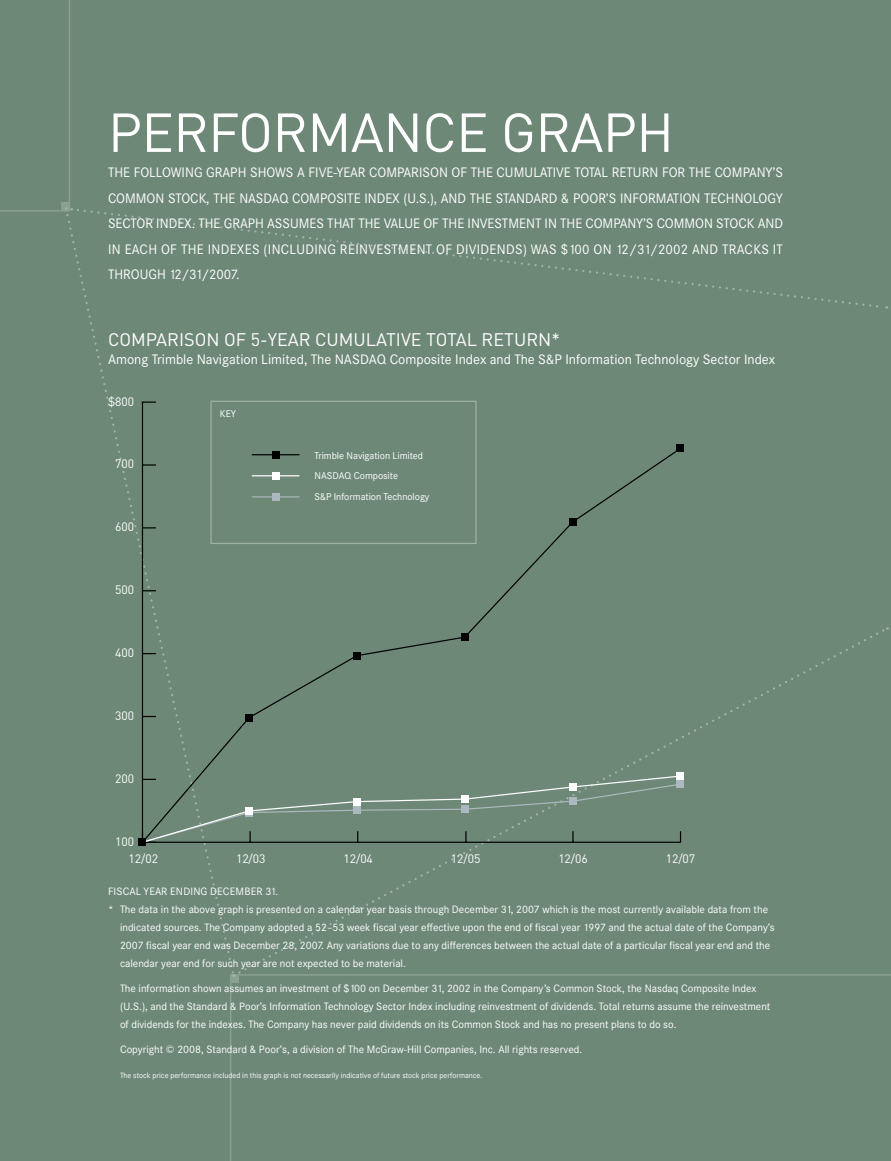
<style>
.page{position:relative;width:891px;height:1161px;background:#6e8878}
.page>*{position:absolute;margin:0;border:0;box-sizing:border-box;transform-origin:0 0}
.t1{font:54px "DIN";letter-spacing:-.01em;color:#fff}
.t2{font:18px "DIN";color:#fff}
.t3{font:13.5px/25.5px "Corporate SBQ";color:#fff;text-align:justify}
.t4{font:12.15px "DIN";letter-spacing:-.005em;color:#fff}
.t5{font:10.5px/18px "Corporate SBQ";color:#fff}
.t6{font:9.75px/20.5px "Corporate SBQ";letter-spacing:-.005em;color:#fff}
.t7{font:7.5px "Corporate SBQ";color:#fff}
</style>
<div class="page">
<svg style="left:77px;top:209px;width:801px;height:99px"></svg>
<svg style="left:236px;top:627px;width:651px;height:349px"></svg>
<svg style="left:66px;top:212px;width:169px;height:763px"></svg>
<svg style="left:0;top:0;width:72px;height:212px"></svg>
<hr style="left:142px;top:402px;width:1px;height:440px;background:#000">
<svg style="left:143px;top:402px;width:13px;height:1px"></svg>
<svg style="left:141px;top:447px;width:541px;height:397px"></svg>
<div style="left:139px;top:839px;width:7px;height:7px;background:#000"></div>
<div style="left:245px;top:714px;width:8px;height:7px;background:#000"></div>
<div style="left:353px;top:652px;width:8px;height:7px;background:#000"></div>
<div style="left:461px;top:634px;width:7px;height:7px;background:#000"></div>
<div style="left:569px;top:518px;width:7px;height:8px;background:#000"></div>
<div style="left:677px;top:445px;width:7px;height:7px;background:#000"></div>
<div style="left:245px;top:809px;width:8px;height:7px;background:#acb8bf"></div>
<div style="left:353px;top:807px;width:8px;height:7px;background:#acb8bf"></div>
<div style="left:461px;top:806px;width:7px;height:7px;background:#acb8bf"></div>
<div style="left:569px;top:798px;width:7px;height:7px;background:#acb8bf"></div>
<div style="left:677px;top:781px;width:7px;height:7px;background:#acb8bf"></div>
<div style="left:245px;top:807px;width:8px;height:8px;background:#fff"></div>
<div style="left:353px;top:798px;width:8px;height:7px;background:#fff"></div>
<div style="left:461px;top:795px;width:7px;height:8px;background:#fff"></div>
<div style="left:569px;top:783px;width:7px;height:8px;background:#fff"></div>
<div style="left:677px;top:772px;width:7px;height:8px;background:#fff"></div>
<div style="left:272px;top:451px;width:8px;height:7px;background:#000"></div>
<div style="left:272px;top:493px;width:8px;height:8px;background:#acb8bf"></div>
<div style="left:272px;top:472px;width:8px;height:7px;background:#fff"></div>
<hr style="left:252px;top:454px;width:47px;height:1px;background:#000">
<hr style="left:252px;top:475px;width:47px;height:1px;background:#fff">
<hr style="left:252px;top:496px;width:47px;height:1px;background:#acb8bf">
<div style="left:210px;top:401px;width:267px;height:143px;border:1px solid #a1b2a7"></div>
<h1 class="t1" style="left:108px;top:99px;width:567px">PERFORMANCE GRAPH</h1>
<p class="t3" style="left:108px;top:160px;width:677px">THE FOLLOWING GRAPH SHOWS A FIVE-YEAR COMPARISON OF THE CUMULATIVE TOTAL RETURN FOR THE COMPANY’S COMMON STOCK, THE NASDAQ COMPOSITE INDEX (U.S.), AND THE STANDARD &amp; POOR’S INFORMATION TECHNOLOGY SECTOR INDEX. THE GRAPH ASSUMES THAT THE VALUE OF THE INVESTMENT IN THE COMPANY’S COMMON STOCK AND IN EACH OF THE INDEXES (INCLUDING REINVESTMENT OF DIVIDENDS) WAS $100 ON 12/31/2002 AND TRACKS IT THROUGH 12/31/2007.</p>
<h2 class="t2" style="left:108px;top:329px;width:453px">COMPARISON OF 5-YEAR CUMULATIVE TOTAL RETURN*</h2>
<p class="t3" style="left:108px;top:347px;width:669px">Among Trimble Navigation Limited, The NASDAQ Composite Index and The S&amp;P Information Technology Sector Index</p>
<p class="t4" style="left:108px;top:394px;width:28px">$800</p>
<p class="t4" style="left:115px;top:456px;width:20px">700</p>
<p class="t4" style="left:115px;top:519px;width:20px">600</p>
<p class="t4" style="left:115px;top:582px;width:20px">500</p>
<p class="t4" style="left:115px;top:645px;width:20px">400</p>
<p class="t4" style="left:115px;top:708px;width:20px">300</p>
<p class="t4" style="left:115px;top:771px;width:20px">200</p>
<p class="t4" style="left:115px;top:834px;width:20px">100</p>
<p class="t6" style="left:220px;top:404px;width:18px">KEY</p>
<p class="t6" style="left:314px;top:445px;width:116px">Trimble Navigation Limited<br>NASDAQ Composite<br>S&amp;P Information Technology</p>
<p class="t4" style="left:129px;top:851px;width:31px">12/02</p>
<p class="t4" style="left:236px;top:851px;width:31px">12/03</p>
<p class="t4" style="left:344px;top:851px;width:31px">12/04</p>
<p class="t4" style="left:451px;top:851px;width:31px">12/05</p>
<p class="t4" style="left:558px;top:851px;width:31px">12/06</p>
<p class="t4" style="left:666px;top:851px;width:31px">12/07</p>
<p class="t5" style="left:108px;top:883px;width:172px">FISCAL YEAR ENDING DECEMBER 31.</p>
<p class="t5" style="left:108px;top:901px;width:662px">* The data in the above graph is presented on a calendar year basis through December 31, 2007 which is the most currently available data from the</p>
<p class="t5" style="left:120px;top:919px;width:656px">indicated sources. The Company adopted a 52–53 week fiscal year effective upon the end of fiscal year 1997 and the actual date of the Company’s</p>
<p class="t5" style="left:120px;top:937px;width:652px">2007 fiscal year end was December 28, 2007. Any variations due to any differences between the actual date of a particular fiscal year end and the</p>
<p class="t5" style="left:120px;top:955px;width:287px">calendar year end for such year are not expected to be material.</p>
<p class="t5" style="left:120px;top:980px;width:652px">The information shown assumes an investment of $100 on December 31, 2002 in the Company’s Common Stock, the Nasdaq Composite Index (U.S.), and the Standard &amp; Poor’s Information Technology Sector Index including reinvestment of dividends. Total returns assume the reinvestment of dividends for the indexes. The Company has never paid dividends on its Common Stock and has no present plans to do so.</p>
<p class="t5" style="left:120px;top:1040px;width:464px">Copyright © 2008, Standard &amp; Poor’s, a division of The McGraw-Hill Companies, Inc. All rights reserved.</p>
<p class="t7" style="left:120px;top:1071px;width:364px">The stock price performance included in this graph is not necessarily indicative of future stock price performance.</p>
</div>
